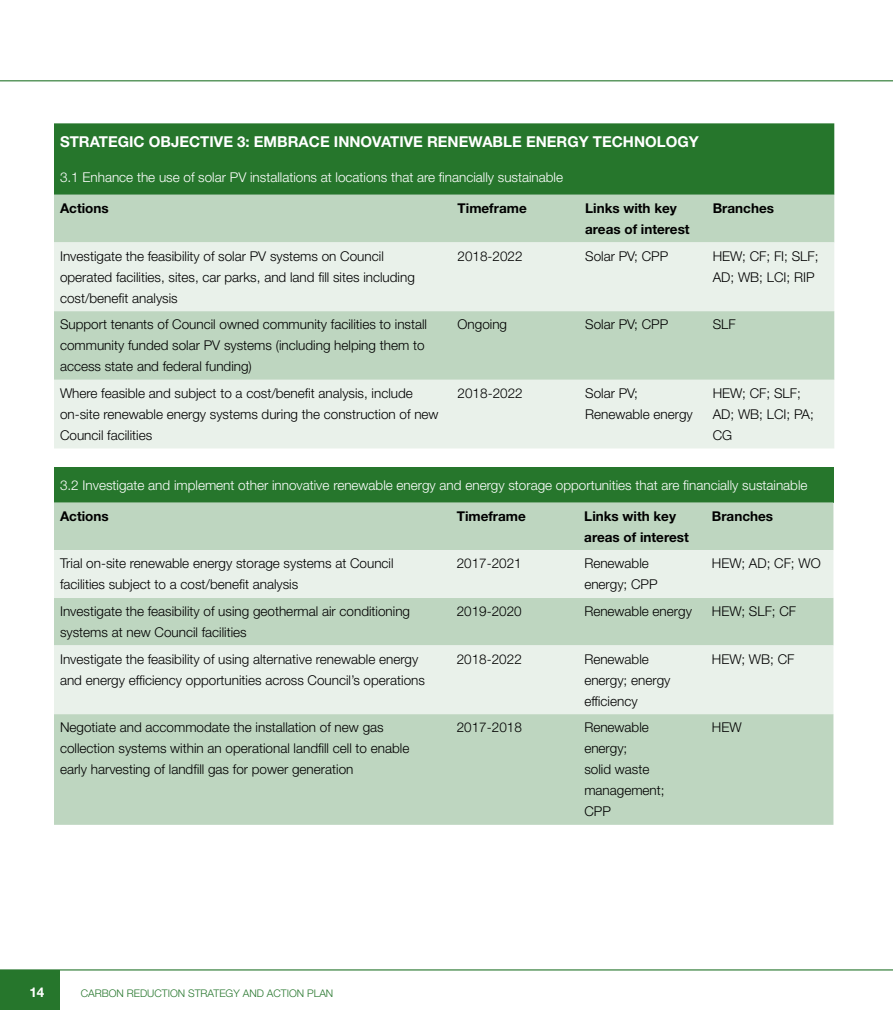
<style>
.page{position:relative;width:893px;height:1021px;background:#fff}
.page>*{position:absolute;margin:0;border:0;box-sizing:border-box;transform-origin:0 0}
.t1{font:700 15px "Helvetica Neue LT Std";color:#fff}
.body{font:300 13.5px/21px "Helvetica Neue LT Std";color:#000}
.t2{font:300 13.5px "Helvetica Neue LT Std";color:#fff}
.body-2{font:700 13.5px/21px "Helvetica Neue LT Std";color:#000}
.t3{font:700 13.5px "Helvetica Neue LT Std";color:#fff}
.t4{font:300 10.5px "Helvetica Neue LT Std";color:#26762c}
</style>
<div class="page">
<div style="left:0;top:970px;width:60px;height:40px;background:#26762c"></div>
<div style="left:54px;top:123px;width:780px;height:72px;background:#26762c"></div>
<div style="left:54px;top:195px;width:780px;height:47px;background:#bed6c0"></div>
<svg style="left:54px;top:242px;width:780px;height:206px;background:#dae8dc"></svg>
<div style="left:54px;top:467px;width:779px;height:35px;background:#26762c"></div>
<div style="left:54px;top:502px;width:779px;height:322px;background:#bed6c0"></div>
<svg style="left:54px;top:550px;width:779px;height:164px;background:#dce9dd"></svg>
<hr style="left:0;top:969px;width:893px;height:1px;background:#26762c">
<hr style="left:0;top:80px;width:893px;height:1px;background:#26762c">
<h3 class="t1" style="left:60px;top:132px;width:640px">STRATEGIC OBJECTIVE 3: EMBRACE INNOVATIVE RENEWABLE ENERGY TECHNOLOGY</h3>
<h4 class="t2" style="left:60px;top:169px;width:505px">3.1 Enhance the use of solar PV installations at locations that are financially sustainable</h4>
<p class="body-2" style="left:60px;top:197px;width:50px">Actions</p>
<p class="body-2" style="left:458px;top:197px;width:71px">Timeframe</p>
<p class="body-2" style="left:585px;top:197px;width:106px">Links with key areas of interest</p>
<p class="body-2" style="left:713px;top:197px;width:63px">Branches</p>
<p class="body" style="left:60px;top:245px;width:356px">Investigate the feasibility of solar PV systems on Council operated facilities, sites, car parks, and land fill sites including cost/benefit analysis</p>
<p class="body" style="left:458px;top:245px;width:67px">2018-2022</p>
<p class="body" style="left:585px;top:245px;width:85px">Solar PV; CPP</p>
<p class="body" style="left:713px;top:245px;width:107px">HEW; CF; FI; SLF;<br>AD; WB; LCI; RIP</p>
<p class="body" style="left:60px;top:314px;width:369px">Support tenants of Council owned community facilities to install community funded solar PV systems (including helping them to access state and federal funding)</p>
<p class="body" style="left:458px;top:314px;width:51px">Ongoing</p>
<p class="body" style="left:585px;top:314px;width:85px">Solar PV; CPP</p>
<p class="body" style="left:713px;top:314px;width:25px">SLF</p>
<p class="body" style="left:60px;top:382px;width:380px">Where feasible and subject to a cost/benefit analysis, include on-site renewable energy systems during the construction of new<br>Council facilities</p>
<p class="body" style="left:458px;top:382px;width:67px">2018-2022</p>
<p class="body" style="left:585px;top:382px;width:109px">Solar PV;<br>Renewable energy</p>
<p class="body" style="left:713px;top:382px;width:103px">HEW; CF; SLF;<br>AD; WB; LCI; PA;<br>CG</p>
<h4 class="t2" style="left:60px;top:476px;width:749px">3.2 Investigate and implement other innovative renewable energy and energy storage opportunities that are financially sustainable</h4>
<p class="body-2" style="left:60px;top:505px;width:50px">Actions</p>
<p class="body-2" style="left:457px;top:505px;width:71px">Timeframe</p>
<p class="body-2" style="left:584px;top:505px;width:106px">Links with key areas of interest</p>
<p class="body-2" style="left:712px;top:505px;width:63px">Branches</p>
<p class="body" style="left:60px;top:552px;width:335px">Trial on-site renewable energy storage systems at Council facilities subject to a cost/benefit analysis</p>
<p class="body" style="left:457px;top:552px;width:67px">2017-2021</p>
<p class="body" style="left:584px;top:552px;width:75px">Renewable energy; CPP</p>
<p class="body" style="left:712px;top:552px;width:110px">HEW; AD; CF; WO</p>
<p class="body" style="left:60px;top:600px;width:352px">Investigate the feasibility of using geothermal air conditioning systems at new Council facilities</p>
<p class="body" style="left:457px;top:600px;width:67px">2019-2020</p>
<p class="body" style="left:584px;top:600px;width:109px">Renewable energy</p>
<p class="body" style="left:712px;top:600px;width:86px">HEW; SLF; CF</p>
<p class="body" style="left:60px;top:648px;width:366px">Investigate the feasibility of using alternative renewable energy and energy efficiency opportunities across Council’s operations</p>
<p class="body" style="left:457px;top:648px;width:67px">2018-2022</p>
<p class="body" style="left:584px;top:648px;width:88px">Renewable energy; energy efficiency</p>
<p class="body" style="left:712px;top:648px;width:84px">HEW; WB; CF</p>
<p class="body" style="left:60px;top:716px;width:351px">Negotiate and accommodate the installation of new gas collection systems within an operational landfill cell to enable early harvesting of landfill gas for power generation</p>
<p class="body" style="left:457px;top:716px;width:67px">2017-2018</p>
<p class="body" style="left:584px;top:716px;width:82px">Renewable energy;<br>solid waste management;<br>CPP</p>
<p class="body" style="left:712px;top:716px;width:31px">HEW</p>
<p class="t3" style="left:29px;top:983px;width:17px">14</p>
<p class="t4" style="left:81px;top:987px;width:254px">CARBON REDUCTION STRATEGY AND ACTION PLAN</p>
</div>
